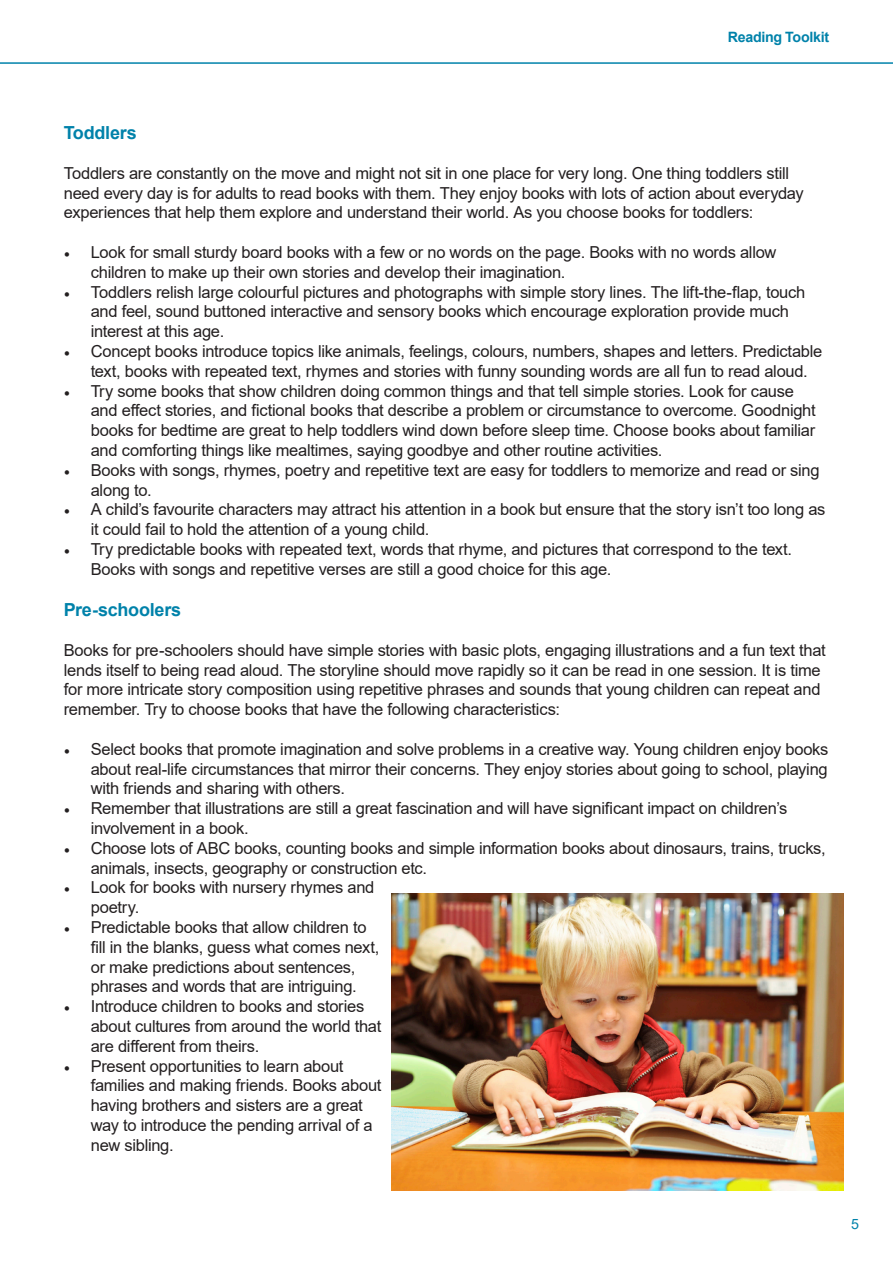
<style>
.page{position:relative;width:893px;height:1263px;background:#fff}
.page>*{position:absolute;margin:0;border:0;box-sizing:border-box;transform-origin:0 0}
.t1{font:700 18px "Arial";letter-spacing:-.015em;color:#0082aa}
.t2{font:16.5px/19.8px "Arial";letter-spacing:-.015em;color:#231f20}
.t3{font:700 14.25px "Arial";letter-spacing:-.02em;color:#0082aa}
.t4{font:14.25px "Arial";color:#0082aa}
.s1{font-family:"Minion Pro"}
</style>
<div class="page">
<hr style="left:0;top:62px;width:893px;height:2px;background:#0082aa">
<img style="left:391px;top:893px;width:452px;height:298px">
<p class="t3" style="left:728px;top:27px;width:103px">Reading Toolkit</p>
<p class="t1" style="left:64px;top:120px;width:74px">Toddlers</p>
<p class="t2" style="left:64px;top:163px;width:741px">Toddlers are constantly on the move and might not sit in one place for very long. One thing toddlers still need every day is for adults to read books with them. They enjoy books with lots of action about everyday experiences that help them explore and understand their world. As you choose books for toddlers:</p>
<p class="t2" style="left:91px;top:242px;width:687px;text-indent:-27px"><span class="s1">•</span> Look for small sturdy board books with a few or no words on the page. Books with no words allow children to make up their own stories and develop their imagination.</p>
<p class="t2" style="left:91px;top:282px;width:716px;text-indent:-27px"><span class="s1">•</span> Toddlers relish large colourful pictures and photographs with simple story lines. The lift-the-flap, touch and feel, sound buttoned interactive and sensory books which encourage exploration provide much interest at this age.</p>
<p class="t2" style="left:91px;top:341px;width:733px;text-indent:-27px"><span class="s1">•</span> Concept books introduce topics like animals, feelings, colours, numbers, shapes and letters. Predictable text, books with repeated text, rhymes and stories with funny sounding words are all fun to read aloud.</p>
<p class="t2" style="left:91px;top:381px;width:726px;text-indent:-27px"><span class="s1">•</span> Try some books that show children doing common things and that tell simple stories. Look for cause and effect stories, and fictional books that describe a problem or circumstance to overcome. Goodnight books for bedtime are great to help toddlers wind down before sleep time. Choose books about familiar and comforting things like mealtimes, saying goodbye and other routine activities.</p>
<p class="t2" style="left:91px;top:460px;width:730px;text-indent:-27px"><span class="s1">•</span> Books with songs, rhymes, poetry and repetitive text are easy for toddlers to memorize and read or sing along to.</p>
<p class="t2" style="left:91px;top:500px;width:736px;text-indent:-27px"><span class="s1">•</span> A child’s favourite characters may attract his attention in a book but ensure that the story isn’t too long as it could fail to hold the attention of a young child.</p>
<p class="t2" style="left:91px;top:539px;width:703px;text-indent:-27px"><span class="s1">•</span> Try predictable books with repeated text, words that rhyme, and pictures that correspond to the text.<br>Books with songs and repetitive verses are still a good choice for this age.</p>
<p class="t1" style="left:64px;top:597px;width:119px">Pre-schoolers</p>
<p class="t2" style="left:64px;top:640px;width:763px">Books for pre-schoolers should have simple stories with basic plots, engaging illustrations and a fun text that lends itself to being read aloud. The storyline should move rapidly so it can be read in one session. It is time for more intricate story composition using repetitive phrases and sounds that young children can repeat and remember. Try to choose books that have the following characteristics:</p>
<p class="t2" style="left:91px;top:739px;width:739px;text-align:justify;text-indent:-27px"><span class="s1">•</span> Select books that promote imagination and solve problems in a creative way. Young children enjoy books about real-life circumstances that mirror their concerns. They enjoy stories about going to school, playing with friends and sharing with others.</p>
<p class="t2" style="left:91px;top:798px;width:698px;text-indent:-27px"><span class="s1">•</span> Remember that illustrations are still a great fascination and will have significant impact on children’s involvement in a book.</p>
<p class="t2" style="left:91px;top:838px;width:736px;text-indent:-27px"><span class="s1">•</span> Choose lots of ABC books, counting books and simple information books about dinosaurs, trains, trucks, animals, insects, geography or construction etc.</p>
<p class="t2" style="left:91px;top:878px;width:285px;text-indent:-27px"><span class="s1">•</span> Look for books with nursery rhymes and poetry.</p>
<p class="t2" style="left:91px;top:917px;width:290px;text-indent:-27px"><span class="s1">•</span> Predictable books that allow children to fill in the blanks, guess what comes next, or make predictions about sentences, phrases and words that are intriguing.</p>
<p class="t2" style="left:91px;top:996px;width:292px;text-indent:-27px"><span class="s1">•</span> Introduce children to books and stories about cultures from around the world that are different from theirs.</p>
<p class="t2" style="left:91px;top:1056px;width:292px;text-indent:-27px"><span class="s1">•</span> Present opportunities to learn about families and making friends. Books about having brothers and sisters are a great way to introduce the pending arrival of a new sibling.</p>
<p class="t4" style="left:851px;top:1214px;width:9px">5</p>
</div>
